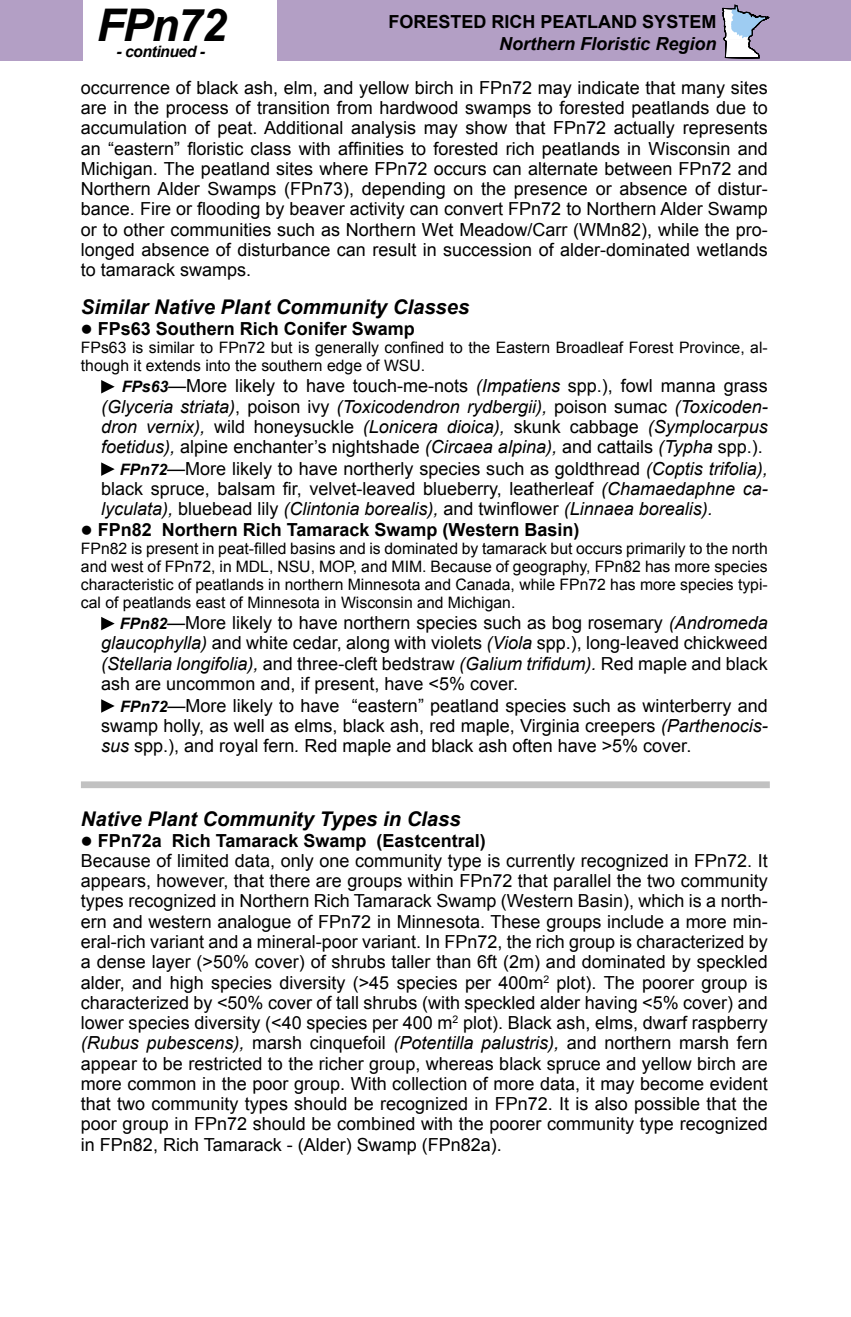
<style>
.page{position:relative;width:851px;height:1317px;background:#fff}
.page>*{position:absolute;margin:0;border:0;box-sizing:border-box;transform-origin:0 0}
.t1{font:italic 700 45px "Arial";letter-spacing:-.03em;color:#000}
.t2{font:italic 700 20.25px "Arial";color:#000}
.t3{font:18px/20.2px "Arial";color:#000;text-align:justify}
.t4{font:italic 18px "Arial";color:#000}
.t5{font:700 18px "Arial";color:#000}
.t6{font:italic 700 18px "Arial";color:#000}
.t7{font:15.75px/18px "Arial";color:#000}
.t8{font:italic 700 15.75px "Arial";letter-spacing:-.03em;color:#000}
.s1{font-weight:700;font-style:italic;font-size:15.75px}
.s2{font-style:italic}
.s3{font-style:normal}
.s4{font-weight:700}
</style>
<div class="page">
<div style="left:277px;top:0;width:573px;height:61px;background:#b39fc5"></div>
<svg style="left:722px;top:5px;width:47px;height:53px"></svg>
<svg style="left:101px;top:380px;width:14px;height:13px"></svg>
<svg style="left:101px;top:462px;width:14px;height:14px"></svg>
<svg style="left:101px;top:617px;width:14px;height:13px"></svg>
<svg style="left:101px;top:699px;width:14px;height:13px"></svg>
<div style="left:81px;top:781px;width:688px;height:7px;background:#c1c1c1"></div>
<div style="left:0;top:0;width:83px;height:61px;background:#b39fc5"></div>
<h1 class="t1" style="left:97px;top:-4px;width:131px">FPn72</h1>
<p class="t8" style="left:116px;top:41px;width:90px">- continued -</p>
<p class="t3" style="left:81px;top:78px;width:688px">occurrence of black ash, elm, and yellow birch in FPn72 may indicate that many sites are in the process of transition from hardwood swamps to forested peatlands due to accumulation of peat. Additional analysis may show that FPn72 actually represents an “eastern” floristic class with affinities to forested rich peatlands in Wisconsin and Michigan. The peatland sites where FPn72 occurs can alternate between FPn72 and Northern Alder Swamps (FPn73), depending on the presence or absence of distur&shy;bance. Fire or flooding by beaver activity can convert FPn72 to Northern Alder Swamp or to other communities such as Northern Wet Meadow/Carr (WMn82), while the pro&shy;longed absence of disturbance can result in succession of alder-dominated wetlands to tamarack swamps.</p>
<p class="t2" style="left:81px;top:294px;width:390px">Similar Native Plant Community Classes</p>
<p class="t5" style="left:81px;top:316px;width:335px">● FPs63 Southern Rich Conifer Swamp</p>
<p class="t7" style="left:81px;top:338px;width:688px">FPs63 is similar to FPn72 but is generally confined to the Eastern Broadleaf Forest Province, al&shy;though it extends into the southern edge of WSU.</p>
<p class="t3" style="left:122px;top:376px;width:647px"><span class="s1">FPs63</span>—More likely to have touch-me-nots <span class="s2">(Impatiens</span> spp.), fowl manna grass</p>
<p class="t4" style="left:101px;top:394px;width:668px">(Glyceria striata)<span class="s3">, poison ivy</span> (Toxicodendron rydbergii), <span class="s3">poison sumac</span> (Toxicoden-</p>
<p class="t4" style="left:101px;top:415px;width:668px">dron vernix), <span class="s3">wild honeysuckle</span> (Lonicera dioica), <span class="s3">skunk cabbage</span> (Symplocarpus</p>
<p class="t3" style="left:101px;top:437px;width:663px"><span class="s2">foetidus),</span> alpine enchanter’s nightshade <span class="s2">(Circaea alpina),</span> and cattails <span class="s2">(Typha</span> spp.).</p>
<p class="t3" style="left:120px;top:458px;width:649px"><span class="s1">FPn72</span>—More likely to have northerly species such as goldthread <span class="s2">(Coptis trifolia),</span></p>
<p class="t3" style="left:101px;top:478px;width:668px">black spruce, balsam fir, velvet-leaved blueberry, leatherleaf <span class="s2">(Chamaedaphne ca-</span></p>
<p class="t4" style="left:101px;top:497px;width:613px">lyculata), <span class="s3">bluebead lily</span> (Clintonia borealis), <span class="s3">and twinflower</span> (Linnaea borealis).</p>
<p class="t5" style="left:81px;top:517px;width:500px">● FPn82 Northern Rich Tamarack Swamp (Western Basin)</p>
<p class="t7" style="left:81px;top:539px;width:688px;text-align:justify">FPn82 is present in peat-filled basins and is dominated by tamarack but occurs primarily to the north and west of FPn72, in MDL, NSU, MOP, and MIM. Because of geography, FPn82 has more species characteristic of peatlands in northern Minnesota and Canada, while FPn72 has more species typi&shy;cal of peatlands east of Minnesota in Wisconsin and Michigan.</p>
<p class="t3" style="left:101px;top:613px;width:668px;text-indent:19px"><span class="s1">FPn82</span>—More likely to have northern species such as bog rosemary <span class="s2">(Andromeda glaucophylla)</span> and white cedar, along with violets <span class="s2">(Viola</span> spp.), long-leaved chickweed <span class="s2">(Stellaria longifolia),</span> and three-cleft bedstraw <span class="s2">(Galium trifidum).</span> Red maple and black ash are uncommon and, if present, have &lt;5% cover.</p>
<p class="t3" style="left:101px;top:695px;width:668px;text-indent:19px"><span class="s1">FPn72</span>—More likely to have “eastern” peatland species such as winterberry and swamp holly, as well as elms, black ash, red maple, Virginia creepers <span class="s2">(Parthenocis&shy;sus</span> spp.), and royal fern<span class="s2">.</span> Red maple and black ash often have &gt;5% cover.</p>
<p class="t5" style="left:388px;top:10px;width:329px">FORESTED RICH PEATLAND SYSTEM</p>
<p class="t6" style="left:499px;top:32px;width:219px">Northern Floristic Region</p>
<p class="t2" style="left:81px;top:806px;width:381px">Native Plant Community Types in Class</p>
<p class="t3" style="left:81px;top:830px;width:688px;text-align:left">● <span class="s4">FPn72a Rich Tamarack Swamp (Eastcentral)<br></span>Because of limited data, only one community type is currently recognized in FPn72. It appears, however, that there are groups within FPn72 that parallel the two community types recognized in Northern Rich Tamarack Swamp (Western Basin), which is a north&shy;ern and western analogue of FPn72 in Minnesota. These groups include a more min&shy;eral-rich variant and a mineral-poor variant. In FPn72, the rich group is characterized by a dense layer (&gt;50% cover) of shrubs taller than 6ft (2m) and dominated by speckled alder, and high species diversity (&gt;45 species per 400m<sup>2</sup> plot). The poorer group is characterized by &lt;50% cover of tall shrubs (with speckled alder having &lt;5% cover) and lower species diversity (&lt;40 species per 400 m<sup>2</sup> plot). Black ash, elms, dwarf raspberry <span class="s2">(Rubus pubescens),</span> marsh cinquefoil <span class="s2">(Potentilla palustris),</span> and northern marsh fern appear to be restricted to the richer group, whereas black spruce and yellow birch are more common in the poor group. With collection of more data, it may become evident that two community types should be recognized in FPn72. It is also possible that the poor group in FPn72 should be combined with the poorer community type recognized in FPn82, Rich Tamarack - (Alder) Swamp (FPn82a).</p>
</div>
